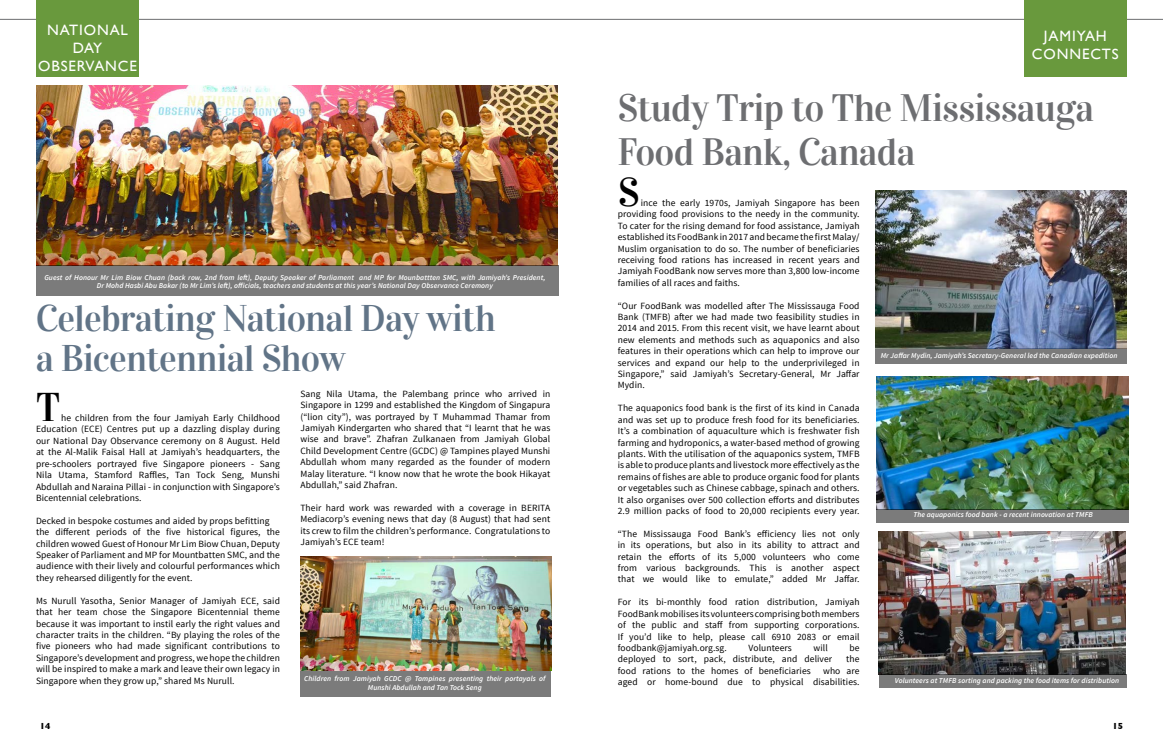
<style>
.page{position:relative;width:1163px;height:752px;background:#fff}
.page>*{position:absolute;margin:0;border:0;box-sizing:border-box;transform-origin:0 0}
.t1{font:40px "Vidaloka";color:#000}
.t2{font:38px/44px "Vidaloka";letter-spacing:-.02em;color:#6d6e71}
.t3{font:37px/40px "Vidaloka";letter-spacing:-.02em;color:#617487}
.t4{font:15px/18px "Gill Sans";letter-spacing:.06em;color:#fff;text-align:center}
.t5{font:9.5px/11.4px "Source Sans Pro";letter-spacing:.01em;color:#000;text-align:justify}
.t6{font:700 9px "Gill Sans";color:#000}
.t7{font:italic 600 7.5px/8px "Source Sans Pro";letter-spacing:.01em;color:#fff;text-align:center}
</style>
<div class="page">
<hr style="left:0;top:19px;width:1162px;height:1px;background:#6d6e71">
<div style="left:36px;top:0;width:103px;height:77px;background:#69993d"></div>
<div style="left:1023px;top:0;width:103px;height:77px;background:#69993d"></div>
<img style="left:37px;top:85px;width:520px;height:180px">
<div style="left:36px;top:265px;width:522px;height:30px;background:#7b7b7b"></div>
<svg style="left:300px;top:669px;width:251px;height:27px;background:#7e7c79"></svg>
<img style="left:300px;top:556px;width:251px;height:113px">
<img style="left:876px;top:376px;width:252px;height:132px">
<div style="left:874px;top:347px;width:252px;height:17px;background:linear-gradient(to right,#7b7b7b,#7b7b7b)"></div>
<svg style="left:876px;top:508px;width:252px;height:14px;background:#717673"></svg>
<img style="left:875px;top:191px;width:251px;height:157px">
<img style="left:878px;top:531px;width:247px;height:143px">
<div style="left:878px;top:674px;width:248px;height:14px;background:#7b7b7b"></div>
<h3 class="t4" style="left:38px;top:21px;width:100px">NATIONAL<br>DAY<br>OBSERVANCE</h3>
<p class="t7" style="left:44px;top:273px;width:502px">Guest of Honour Mr Lim Biow Chuan (back row, 2nd from left), Deputy Speaker of Parliament and MP for Mounbattten SMC, with Jamiyah’s President,<br>Dr Mohd Hasbi Abu Bakar (to Mr Lim’s left), officials, teachers and students at this year’s National Day Observance Ceremony</p>
<h3 class="t3" style="left:36px;top:298px;width:461px">Celebrating National Day with a Bicentennial Show</h3>
<h1 class="t1" style="left:36px;top:383px;width:26px">T</h1>
<p class="t5" style="left:300px;top:388px;width:251px">Sang Nila Utama, the Palembang prince who arrived in Singapore in 1299 and established the Kingdom of Singapura (“lion city”), was portrayed by T Muhammad Thamar from Jamiyah Kindergarten who shared that “I learnt that he was wise and brave”. Zhafran Zulkanaen from Jamiyah Global Child Development Centre (GCDC) @ Tampines played Munshi Abdullah whom many regarded as the founder of modern Malay literature. “I know now that he wrote the book Hikayat Abdullah,” said Zhafran.</p>
<p class="t5" style="left:300px;top:502px;width:251px">Their hard work was rewarded with a coverage in BERITA Mediacorp’s evening news that day (8 August) that had sent its crew to film the children’s performance. Congratulations to Jamiyah’s ECE team!</p>
<p class="t5" style="left:36px;top:412px;width:245px;text-indent:25px">he children from the four Jamiyah Early Childhood Education (ECE) Centres put up a dazzling display during our National Day Observance ceremony on 8 August. Held at the Al-Malik Faisal Hall at Jamiyah’s headquarters, the pre-schoolers portrayed five Singapore pioneers - Sang Nila Utama, Stamford Raffles, Tan Tock Seng, Munshi Abdullah and Naraina Pillai - in conjunction with Singapore’s Bicentennial celebrations.</p>
<p class="t5" style="left:36px;top:515px;width:245px;text-align:left">Decked in bespoke costumes and aided by props befitting the different periods of the five historical figures, the children wowed Guest of Honour Mr Lim Biow Chuan, Deputy Speaker of Parliament and MP for Mountbatten SMC, and the audience with their lively and colourful performances which they rehearsed diligently for the event.</p>
<p class="t5" style="left:36px;top:594px;width:245px">Ms Nurull Yasotha, Senior Manager of Jamiyah ECE, said that her team chose the Singapore Bicentennial theme because it was important to instil early the right values and character traits in the children. “By playing the roles of the five pioneers who had made significant contributions to Singapore’s development and progress, we hope the children will be inspired to make a mark and leave their own legacy in Singapore when they grow up,” shared Ms Nurull.</p>
<p class="t7" style="left:304px;top:673px;width:243px;line-height:9px">Children from Jamiyah GCDC @ Tampines presenting their portayals of<br>Munshi Abdullah and Tan Tock Seng</p>
<h3 class="t4" style="left:1031px;top:27px;width:88px">JAMIYAH<br>CONNECTS</h3>
<h2 class="t2" style="left:617px;top:86px;width:478px">Study Trip to The Mississauga<br>Food Bank, Canada</h2>
<h1 class="t1" style="left:617px;top:168px;width:23px">S</h1>
<p class="t5" style="left:617px;top:197px;width:243px;text-indent:23px">ince the early 1970s, Jamiyah Singapore has been providing food provisions to the needy in the community.<br>To cater for the rising demand for food assistance, Jamiyah established its FoodBank in 2017 and became the first Malay/ Muslim organisation to do so. The number of beneficiaries receiving food rations has increased in recent years and Jamiyah FoodBank now serves more than 3,800 low-income families of all races and faiths.</p>
<p class="t5" style="left:617px;top:300px;width:243px">“Our FoodBank was modelled after The Mississauga Food Bank (TMFB) after we had made two feasibility studies in 2014 and 2015. From this recent visit, we have learnt about new elements and methods such as aquaponics and also features in their operations which can help to improve our services and expand our help to the underprivileged in Singapore,” said Jamiyah’s Secretary-General, Mr Jaffar Mydin.</p>
<p class="t5" style="left:617px;top:402px;width:243px">The aquaponics food bank is the first of its kind in Canada and was set up to produce fresh food for its beneficiaries.<br>It’s a combination of aquaculture which is freshwater fish farming and hydroponics, a water-based method of growing plants. With the utilisation of the aquaponics system, TMFB is able to produce plants and livestock more effectively as the remains of fishes are able to produce organic food for plants or vegetables such as Chinese cabbage, spinach and others.<br>It also organises over 500 collection efforts and distributes 2.9 million packs of food to 20,000 recipients every year.</p>
<p class="t5" style="left:617px;top:528px;width:243px">“The Mississauga Food Bank’s efficiency lies not only in its operations, but also in its ability to attract and retain the efforts of its 5,000 volunteers who come from various backgrounds. This is another aspect that we would like to emulate,” added Mr Jaffar.</p>
<p class="t5" style="left:617px;top:596px;width:243px">For its bi-monthly food ration distribution, Jamiyah FoodBank mobilises its volunteers comprising both members of the public and staff from supporting corporations.<br>If you’d like to help, please call 6910 2083 or email foodbank@jamiyah.org.sg.</p>
<p class="t5" style="left:748px;top:642px;width:45px">Volunteers</p>
<p class="t5" style="left:813px;top:642px;width:16px">will</p>
<p class="t5" style="left:849px;top:642px;width:12px">be</p>
<p class="t5" style="left:617px;top:653px;width:216px">deployed to sort, pack, distribute, and deliver</p>
<p class="t5" style="left:846px;top:653px;width:15px">the</p>
<p class="t5" style="left:617px;top:664px;width:194px">food rations to the homes of beneficiaries</p>
<p class="t5" style="left:617px;top:664px;width:243px;text-align:right">who are<br>aged or home-bound due to physical disabilities.</p>
<p class="t7" style="left:880px;top:351px;width:238px">Mr Jaffar Mydin, Jamiyah’s Secretary-General led the Canadian expedition</p>
<p class="t7" style="left:913px;top:510px;width:181px">The aquaponics food bank - a recent innovation at TMFB</p>
<p class="t7" style="left:894px;top:676px;width:226px">Volunteers at TMFB sorting and packing the food items for distribution</p>
<p class="t6" style="left:40px;top:718px;width:12px">14</p>
<p class="t6" style="left:1112px;top:718px;width:12px">15</p>
</div>
